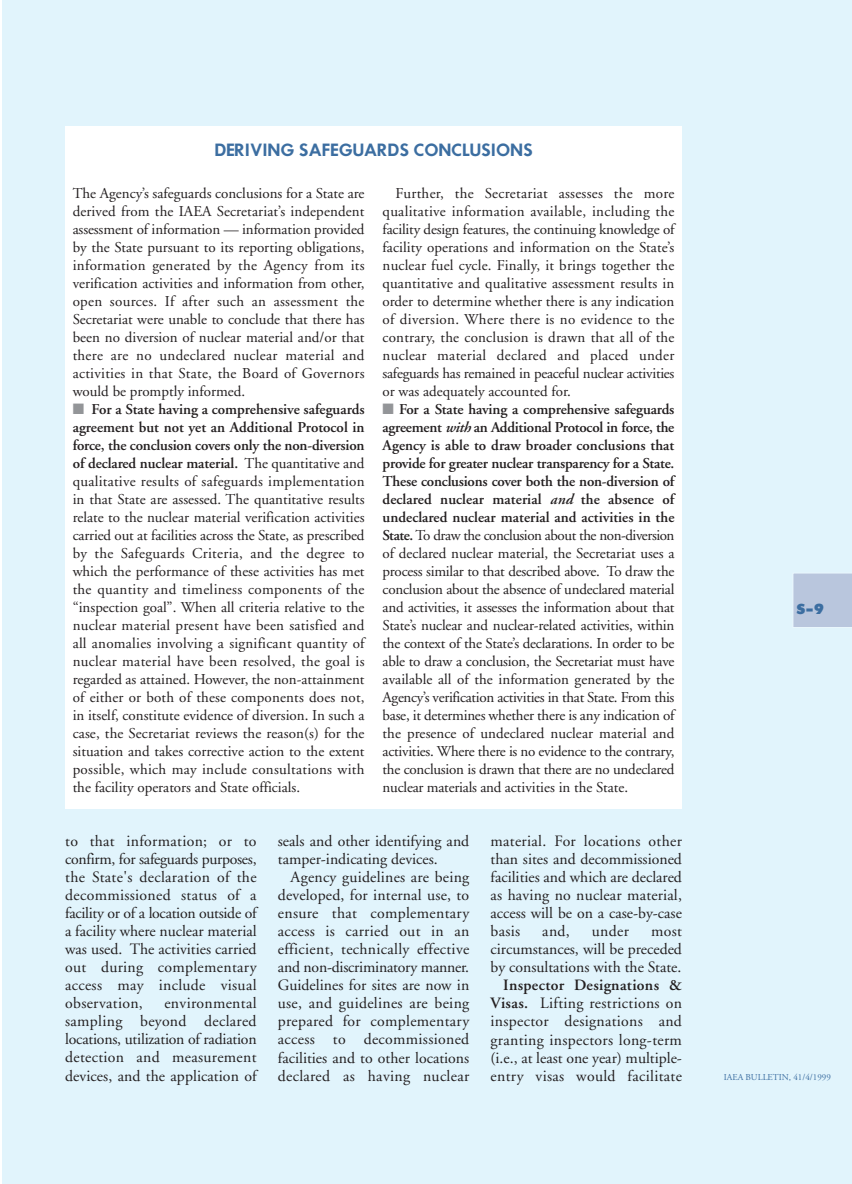
<style>
.page{position:relative;width:852px;height:1184px;background:#fff}
.page>*{position:absolute;margin:0;border:0;box-sizing:border-box;transform-origin:0 0}
.t1{font:600 16.5px "Futura ICG";color:#3c6ea1}
.t2{font:15.75px/18px "Adobe Garamond";letter-spacing:.005em;color:#231f20;text-align:justify}
.t3{font:15px/18px "Adobe Garamond";color:#231f20;text-align:justify}
.t4{font:800 13.5px "Futura ICG";color:#3c6ea1}
.t5{font:9px "Adobe Garamond";color:#3c6ea1}
.s1{color:#939598}
.s2{font-weight:600}
.s3{font-weight:600;font-style:italic}
</style>
<div class="page">
<div style="left:2px;top:0;width:850px;height:1183px;background:#e1f4fc"></div>
<div style="left:793px;top:573px;width:59px;height:54px;background:#b9c6dd"></div>
<div style="left:65px;top:126px;width:617px;height:682px;background:#fff"></div>
<p class="t1" style="left:214px;top:142px;width:320px">DERIVING SAFEGUARDS CONCLUSIONS</p>
<p class="t3" style="left:73px;top:186px;width:293px">The Agency’s safeguards conclusions for a State are derived from the IAEA Secretariat’s independent assessment of information — information provided by the State pursuant to its reporting obligations, information generated by the Agency from its verification activities and information from other, open sources. If after such an assessment the Secretariat were unable to conclude that there has been no diversion of nuclear material and/or that there are no undeclared nuclear material and activities in that State, the Board of Governors would be promptly informed.</p>
<p class="t3" style="left:73px;top:402px;width:293px"><span class="s1">■</span> <span class="s2">For a State having a comprehensive safeguards agreement but not yet an Additional Protocol in force, the conclusion covers only the non-diversion of declared nuclear material.</span> The quantitative and qualitative results of safeguards implementation in that State are assessed. The quantitative results relate to the nuclear material verification activities carried out at facilities across the State, as prescribed by the Safeguards Criteria, and the degree to which the performance of these activities has met the quantity and timeliness components of the “inspection goal”. When all criteria relative to the nuclear material present have been satisfied and all anomalies involving a significant quantity of nuclear material have been resolved, the goal is regarded as attained. However, the non-attainment of either or both of these components does not, in itself, constitute evidence of diversion. In such a case, the Secretariat reviews the reason(s) for the situation and takes corrective action to the extent possible, which may include consultations with the facility operators and State officials.</p>
<p class="t3" style="left:382px;top:186px;width:293px;text-indent:13px">Further, the Secretariat assesses the more qualitative information available, including the facility design features, the continuing knowledge of facility operations and information on the State’s nuclear fuel cycle. Finally, it brings together the quantitative and qualitative assessment results in order to determine whether there is any indication of diversion. Where there is no evidence to the contrary, the conclusion is drawn that all of the nuclear material declared and placed under safeguards has remained in peaceful nuclear activities or was adequately accounted for.</p>
<p class="t3" style="left:382px;top:402px;width:293px"><span class="s1">■</span> <span class="s2">For a State having a comprehensive safeguards agreement</span> <span class="s3">with</span> <span class="s2">an Additional Protocol in force, the Agency is able to draw broader conclusions that provide for greater nuclear transparency for a State.<br>These conclusions cover both the non-diversion of declared nuclear material</span> <span class="s3">and</span> <span class="s2">the absence of undeclared nuclear material and activities in the State.</span> To draw the conclusion about the non-diversion of declared nuclear material, the Secretariat uses a process similar to that described above. To draw the conclusion about the absence of undeclared material and activities, it assesses the information about that State’s nuclear and nuclear-related activities, within the context of the State’s declarations. In order to be able to draw a conclusion, the Secretariat must have available all of the information generated by the Agency’s verification activities in that State. From this base, it determines whether there is any indication of the presence of undeclared nuclear material and activities. Where there is no evidence to the contrary, the conclusion is drawn that there are no undeclared nuclear materials and activities in the State.</p>
<p class="t2" style="left:65px;top:833px;width:193px">to that information; or to confirm, for safeguards purposes, the State's declaration of the decommissioned status of a facility or of a location outside of a facility where nuclear material was used. The activities carried out during complementary access may include visual observation,</p>
<p class="t2" style="left:65px;top:995px;width:193px;text-indent:99px">environmental sampling beyond declared locations, utilization of radiation detection and measurement devices, and the application of</p>
<p class="t2" style="left:278px;top:833px;width:193px">seals and other identifying and tamper-indicating devices.</p>
<p class="t2" style="left:278px;top:869px;width:193px;text-indent:13px">Agency guidelines are being developed, for internal use, to ensure that complementary access is carried out in an efficient, technically effective and non-discriminatory manner.<br>Guidelines for sites are now in use, and guidelines are being prepared for complementary access to decommissioned facilities and to other locations declared as having nuclear</p>
<p class="t2" style="left:490px;top:833px;width:193px">material. For locations other than sites and decommissioned facilities and which are declared as having no nuclear material, access will be on a case-by-case basis</p>
<p class="t2" style="left:542px;top:923px;width:29px">and,</p>
<p class="t2" style="left:592px;top:923px;width:39px">under</p>
<p class="t2" style="left:490px;top:923px;width:193px;text-indent:160px">most circumstances, will be preceded by consultations with the State.</p>
<p class="t2" style="left:490px;top:977px;width:193px;text-indent:13px"><span class="s2">Inspector Designations &amp; Visas.</span> Lifting restrictions on inspector designations and granting inspectors long-term (i.e., at least one year) multiple&shy;entry visas would facilitate</p>
<p class="t4" style="left:796px;top:603px;width:30px">S-9</p>
<p class="t5" style="left:724px;top:1073px;width:108px">IAEA BULLETIN, 41/4/1999</p>
</div>
